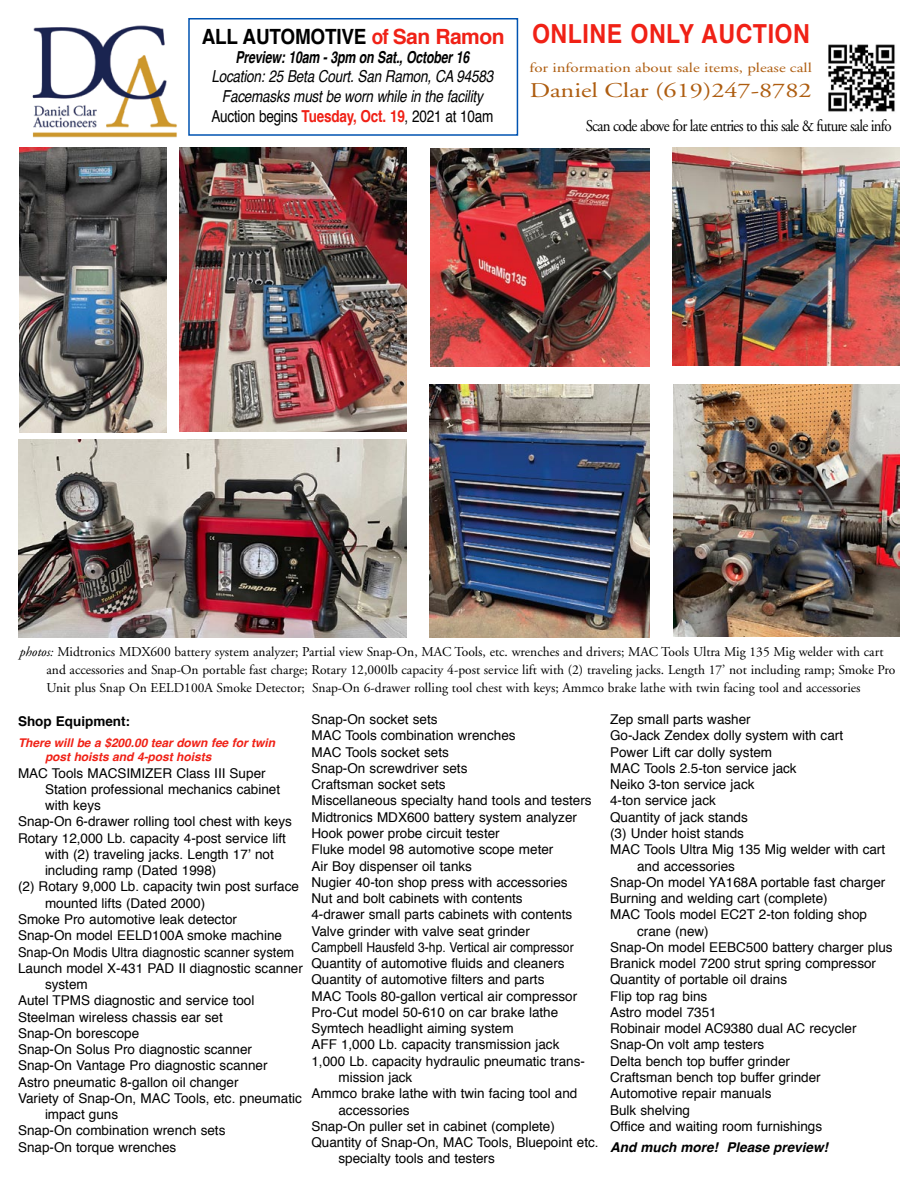
<style>
.page{position:relative;width:918px;height:1188px;background:#fff}
.page>*{position:absolute;margin:0;border:0;box-sizing:border-box;transform-origin:0 0}
.t1{font:700 26.25px "Helvetica";letter-spacing:.025em;color:#f02116;scale:.88 1}
.t2{font:21px "Adobe Garamond";color:#ae5d10;scale:1.25 1}
.t3{font:700 21px "Helvetica";letter-spacing:-.01em;color:#000;scale:.9 1}
.t4{font:italic 16.5px/20px "Helvetica";letter-spacing:-.015em;color:#000;text-align:center;scale:.82 1}
.t5{font:16.5px "Adobe Garamond";letter-spacing:-.05em;color:#000;scale:.9 1}
.t6{font:italic 700 16.5px "Helvetica";letter-spacing:-.015em;color:#000;scale:.75 1}
.t7{font:13.5px "Helvetica";color:#000}
.t8{font:13.5px/18px "Adobe Garamond";color:#000}
.t9{font:13.5px "Helvetica";color:#000;scale:.9 1}
.t10{font:13.5px "Helvetica";color:#000;scale:.95 1}
.t11{font:13.5px "Adobe Garamond";color:#ae5d10;scale:1.25 1}
.t12{font:italic 700 13.5px "Helvetica";color:#000}
.t13{font:700 13.5px "Helvetica";color:#000}
.t14{font:italic 700 12px/14.4px "Helvetica";letter-spacing:-.005em;color:#f02116}
.s1{color:#f02116}
.s2{font-style:normal}
.s3{font-weight:700;font-style:normal;color:#f02116}
.s4{font-style:italic}
</style>
<div class="page">
<img style="left:32px;top:25px;width:145px;height:113px">
<img style="left:828px;top:44px;width:67px;height:68px">
<div style="left:188px;top:18px;width:330px;height:118px;border:2px solid #0053b1"></div>
<img style="left:430px;top:148px;width:219px;height:219px">
<img style="left:673px;top:384px;width:227px;height:253px">
<img style="left:429px;top:385px;width:221px;height:252px">
<img style="left:672px;top:148px;width:227px;height:218px">
<img style="left:19px;top:148px;width:147px;height:285px">
<img style="left:180px;top:148px;width:226px;height:284px">
<img style="left:18px;top:440px;width:389px;height:198px">
<h2 class="t3" style="left:202px;top:19px;width:338px">ALL AUTOMOTIVE <span class="s1">of San Ramon</span></h2>
<p class="t6" style="left:235px;top:43px;width:314px">Preview: 10am - 3pm on Sat., October 16</p>
<p class="t4" style="left:211px;top:67px;width:345px">Location: 25 Beta Court. San Ramon, CA 94583<br>Facemasks must be worn while in the facility<br><span class="s2">Auction begins</span> <span class="s3">Tuesday, Oct. 19</span><span class="s2">, 2021 at 10am</span></p>
<h1 class="t1" style="left:532px;top:12px;width:317px">ONLINE ONLY AUCTION</h1>
<p class="t11" style="left:530px;top:61px;width:227px">for information about sale items, please call</p>
<h2 class="t2" style="left:530px;top:79px;width:227px">Daniel Clar (619)247-8782</h2>
<p class="t5" style="left:586px;top:117px;width:341px">Scan code above for late entries to this sale &amp; future sale info</p>
<p class="t8" style="left:47px;top:643px;width:851px;text-indent:-27px"><span class="s4">photos:</span> Midtronics MDX600 battery system analyzer; Partial view Snap-On, MAC Tools, etc. wrenches and drivers; MAC Tools Ultra Mig 135 Mig welder with cart and accessories and Snap-On portable fast charge; Rotary 12,000lb capacity 4-post service lift with (2) traveling jacks. Length 17’ not including ramp; Smoke Pro<br>Unit plus Snap On EELD100A Smoke Detector; Snap-On 6-drawer rolling tool chest with keys; Ammco brake lathe with twin facing tool and accessories</p>
<p class="t13" style="left:18px;top:710px;width:114px">Shop Equipment:</p>
<p class="t14" style="left:45px;top:735px;width:232px;text-indent:-27px">There will be a $200.00 tear down fee for twin post hoists and 4-post hoists</p>
<p class="t7" style="left:18px;top:762px;width:249px">MAC Tools MACSIMIZER Class III Super</p>
<p class="t7" style="left:45px;top:779px;width:237px">Station professional mechanics cabinet</p>
<p class="t7" style="left:45px;top:795px;width:57px">with keys</p>
<p class="t7" style="left:18px;top:811px;width:275px">Snap-On 6-drawer rolling tool chest with keys</p>
<p class="t7" style="left:18px;top:827px;width:269px">Rotary 12,000 Lb. capacity 4-post service lift</p>
<p class="t7" style="left:45px;top:844px;width:230px">with (2) traveling jacks. Length 17’ not</p>
<p class="t7" style="left:45px;top:860px;width:173px">including ramp (Dated 1998)</p>
<p class="t7" style="left:18px;top:876px;width:283px">(2) Rotary 9,000 Lb. capacity twin post surface</p>
<p class="t7" style="left:45px;top:893px;width:162px">mounted lifts (Dated 2000)</p>
<p class="t7" style="left:18px;top:909px;width:221px">Smoke Pro automotive leak detector</p>
<p class="t7" style="left:18px;top:925px;width:266px">Snap-On model EELD100A smoke machine</p>
<p class="t10" style="left:18px;top:941px;width:292px">Snap-On Modis Ultra diagnostic scanner system</p>
<p class="t7" style="left:18px;top:958px;width:286px">Launch model X-431 PAD II diagnostic scanner</p>
<p class="t7" style="left:45px;top:974px;width:44px">system</p>
<p class="t7" style="left:18px;top:990px;width:238px">Autel TPMS diagnostic and service tool</p>
<p class="t7" style="left:18px;top:1006px;width:206px">Steelman wireless chassis ear set</p>
<p class="t7" style="left:18px;top:1023px;width:123px">Snap-On borescope</p>
<p class="t7" style="left:18px;top:1039px;width:236px">Snap-On Solus Pro diagnostic scanner</p>
<p class="t7" style="left:18px;top:1055px;width:251px">Snap-On Vantage Pro diagnostic scanner</p>
<p class="t7" style="left:18px;top:1071px;width:222px">Astro pneumatic 8-gallon oil changer</p>
<p class="t7" style="left:18px;top:1088px;width:285px">Variety of Snap-On, MAC Tools, etc. pneumatic</p>
<p class="t7" style="left:45px;top:1104px;width:75px">impact guns</p>
<p class="t7" style="left:18px;top:1120px;width:209px">Snap-On combination wrench sets</p>
<p class="t7" style="left:18px;top:1137px;width:160px">Snap-On torque wrenches</p>
<p class="t7" style="left:311px;top:709px;width:128px">Snap-On socket sets</p>
<p class="t7" style="left:311px;top:725px;width:206px">MAC Tools combination wrenches</p>
<p class="t7" style="left:311px;top:742px;width:139px">MAC Tools socket sets</p>
<p class="t7" style="left:311px;top:758px;width:158px">Snap-On screwdriver sets</p>
<p class="t7" style="left:311px;top:774px;width:136px">Craftsman socket sets</p>
<p class="t7" style="left:311px;top:790px;width:282px">Miscellaneous specialty hand tools and testers</p>
<p class="t7" style="left:311px;top:807px;width:267px">Midtronics MDX600 battery system analyzer</p>
<p class="t7" style="left:311px;top:823px;width:190px">Hook power probe circuit tester</p>
<p class="t7" style="left:311px;top:839px;width:243px">Fluke model 98 automotive scope meter</p>
<p class="t7" style="left:311px;top:855px;width:162px">Air Boy dispenser oil tanks</p>
<p class="t7" style="left:311px;top:872px;width:258px">Nugier 40-ton shop press with accessories</p>
<p class="t7" style="left:311px;top:888px;width:213px">Nut and bolt cabinets with contents</p>
<p class="t7" style="left:311px;top:904px;width:262px">4-drawer small parts cabinets with contents</p>
<p class="t7" style="left:311px;top:920px;width:220px">Valve grinder with valve seat grinder</p>
<p class="t9" style="left:311px;top:937px;width:293px">Campbell Hausfeld 3-hp. Vertical air compressor</p>
<p class="t7" style="left:311px;top:953px;width:255px">Quantity of automotive fluids and cleaners</p>
<p class="t7" style="left:311px;top:969px;width:234px">Quantity of automotive filters and parts</p>
<p class="t7" style="left:311px;top:986px;width:267px">MAC Tools 80-gallon vertical air compressor</p>
<p class="t7" style="left:311px;top:1002px;width:248px">Pro-Cut model 50-610 on car brake lathe</p>
<p class="t7" style="left:311px;top:1018px;width:204px">Symtech headlight aiming system</p>
<p class="t7" style="left:311px;top:1034px;width:249px">AFF 1,000 Lb. capacity transmission jack</p>
<p class="t7" style="left:311px;top:1051px;width:275px">1,000 Lb. capacity hydraulic pneumatic trans-</p>
<p class="t7" style="left:338px;top:1067px;width:75px">mission jack</p>
<p class="t7" style="left:311px;top:1083px;width:268px">Ammco brake lathe with twin facing tool and</p>
<p class="t7" style="left:338px;top:1099px;width:73px">accessories</p>
<p class="t7" style="left:311px;top:1116px;width:245px">Snap-On puller set in cabinet (complete)</p>
<p class="t7" style="left:311px;top:1132px;width:289px">Quantity of Snap-On, MAC Tools, Bluepoint etc.</p>
<p class="t7" style="left:338px;top:1148px;width:158px">specialty tools and testers</p>
<p class="t7" style="left:610px;top:709px;width:142px">Zep small parts washer</p>
<p class="t7" style="left:610px;top:725px;width:234px">Go-Jack Zendex dolly system with cart</p>
<p class="t7" style="left:610px;top:742px;width:164px">Power Lift car dolly system</p>
<p class="t7" style="left:610px;top:758px;width:188px">MAC Tools 2.5-ton service jack</p>
<p class="t7" style="left:610px;top:774px;width:146px">Neiko 3-ton service jack</p>
<p class="t7" style="left:610px;top:790px;width:107px">4-ton service jack</p>
<p class="t7" style="left:610px;top:807px;width:139px">Quantity of jack stands</p>
<p class="t7" style="left:610px;top:823px;width:135px">(3) Under hoist stands</p>
<p class="t7" style="left:610px;top:839px;width:277px">MAC Tools Ultra Mig 135 Mig welder with cart</p>
<p class="t7" style="left:637px;top:855px;width:99px">and accessories</p>
<p class="t7" style="left:610px;top:872px;width:277px">Snap-On model YA168A portable fast charger</p>
<p class="t7" style="left:610px;top:888px;width:219px">Burning and welding cart (complete)</p>
<p class="t7" style="left:610px;top:904px;width:258px">MAC Tools model EC2T 2-ton folding shop</p>
<p class="t7" style="left:637px;top:920px;width:73px">crane (new)</p>
<p class="t7" style="left:610px;top:937px;width:284px">Snap-On model EEBC500 battery charger plus</p>
<p class="t7" style="left:610px;top:953px;width:267px">Branick model 7200 strut spring compressor</p>
<p class="t7" style="left:610px;top:969px;width:179px">Quantity of portable oil drains</p>
<p class="t7" style="left:610px;top:986px;width:99px">Flip top rag bins</p>
<p class="t7" style="left:610px;top:1002px;width:108px">Astro model 7351</p>
<p class="t7" style="left:610px;top:1018px;width:248px">Robinair model AC9380 dual AC recycler</p>
<p class="t7" style="left:610px;top:1034px;width:156px">Snap-On volt amp testers</p>
<p class="t7" style="left:610px;top:1051px;width:181px">Delta bench top buffer grinder</p>
<p class="t7" style="left:610px;top:1067px;width:212px">Craftsman bench top buffer grinder</p>
<p class="t7" style="left:610px;top:1083px;width:163px">Automotive repair manuals</p>
<p class="t7" style="left:610px;top:1099px;width:81px">Bulk shelving</p>
<p class="t7" style="left:610px;top:1116px;width:214px">Office and waiting room furnishings</p>
<p class="t12" style="left:610px;top:1137px;width:219px">And much more! Please preview!</p>
</div>
